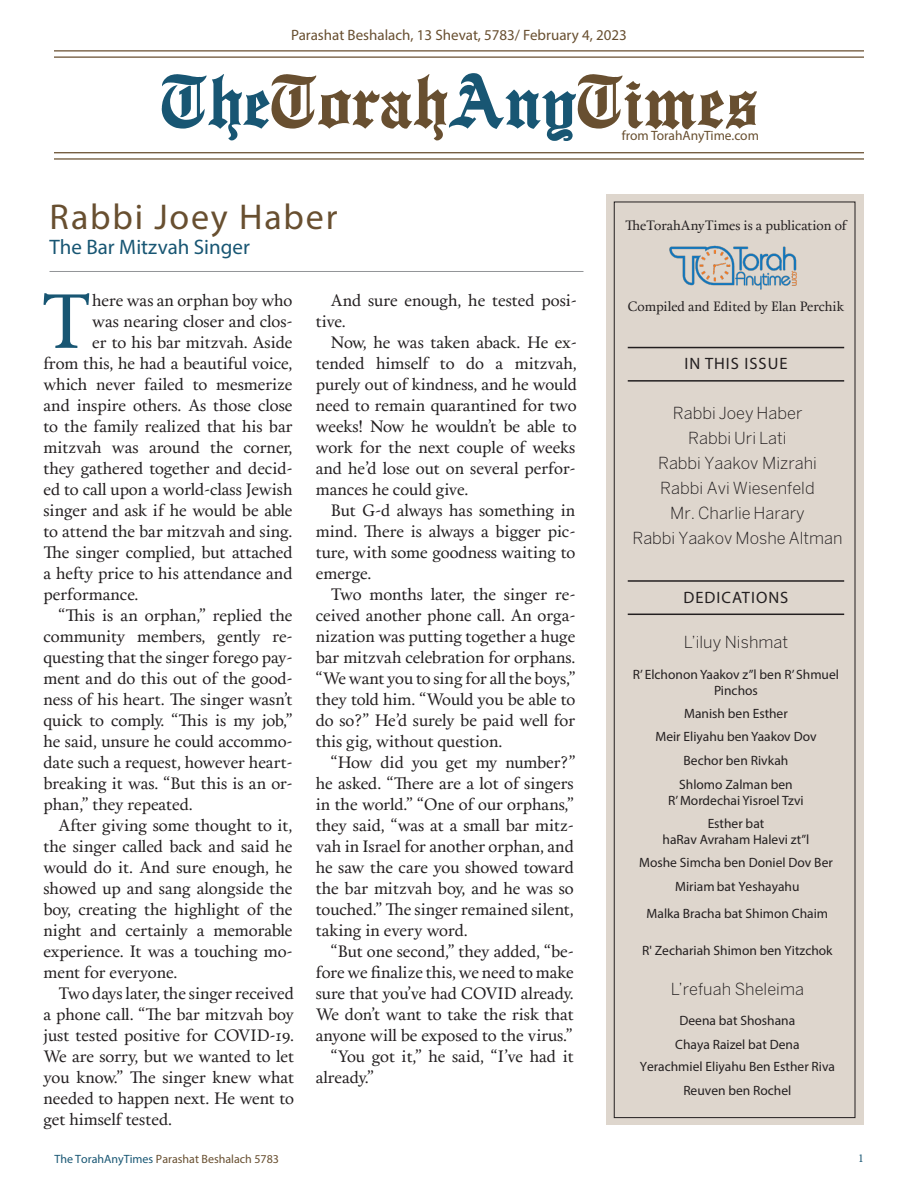
<style>
.page{position:relative;width:918px;height:1188px;background:#fff}
.page>*{position:absolute;margin:0;border:0;box-sizing:border-box;transform-origin:0 0}
.t1{font:500 82.5px "English Towne";color:#684f30}
.Paragraph_First{font:76.5px "Calendas Plus";color:#185673}
.t2{font:36px "Myriad Pro";letter-spacing:.05em;color:#684f30}
.t3{font:21px "Myriad Pro";color:#185673}
.Paragraph_Indented{font:16.5px/21px "Calendas Plus";color:#231f20;text-align:justify}
.Paragraph_First-2{font:16.5px "Calendas Plus";color:#231f20}
.t4{font:300 16.5px/25px "Benton Sans";color:#231f20;text-align:center}
.t5{font:16.5px "Myriad Pro";letter-spacing:.06em;color:#231f20}
.t6{font:15px "Myriad Pro";color:#684f30}
.t7{font:13.5px/23.4px "Myriad Pro";color:#231f20;text-align:center}
.t8{font:13.5px "Calendas Plus";color:#231f20}
.t9{font:13.5px "Myriad Pro";color:#684f30}
.t10{font:12px "Myriad Pro";color:#684f30}
.t11{font:12px "Minion Pro";color:#185673}
.s1{color:#185673}
</style>
<div class="page">
<hr style="left:54px;top:50px;width:810px;height:2px;background:#684f30">
<hr style="left:54px;top:56px;width:810px;height:2px;background:#684f30">
<hr style="left:54px;top:152px;width:810px;height:1px;background:#684f30">
<hr style="left:54px;top:158px;width:810px;height:2px;background:#684f30">
<div style="left:606px;top:194px;width:258px;height:931px;background:#ded6cd"></div>
<hr style="left:628px;top:580px;width:216px;height:2px;background:#231f20">
<hr style="left:628px;top:614px;width:216px;height:1px;background:#231f20">
<hr style="left:628px;top:347px;width:216px;height:1px;background:#231f20">
<hr style="left:628px;top:380px;width:216px;height:2px;background:#231f20">
<div style="left:614px;top:202px;width:241px;height:916px;border:1px solid #231f20"></div>
<img style="left:669px;top:245px;width:128px;height:45px">
<hr style="left:50px;top:271px;width:534px;height:1px;background:#939598">
<p class="t6" style="left:291px;top:26px;width:337px">Parashat Beshalach, 13 Shevat, 5783/ February 4, 2023</p>
<p class="t1" style="left:161px;top:53px;width:598px"><span class="s1">The</span>Torah<span class="s1">Any</span>Times</p>
<p class="t9" style="left:622px;top:127px;width:139px">from TorahAnyTime.com</p>
<p class="t2" style="left:50px;top:195px;width:290px">Rabbi Joey Haber</p>
<p class="t3" style="left:50px;top:234px;width:202px">The Bar Mitzvah Singer</p>
<p class="Paragraph_First" style="left:41px;top:266px;width:53px">T</p>
<p class="Paragraph_First-2" style="left:92px;top:288px;width:202px">here was an orphan boy who</p>
<p class="Paragraph_Indented" style="left:316px;top:289px;width:262px;text-indent:15px">And sure enough, he tested posi&shy;tive.</p>
<p class="Paragraph_Indented" style="left:316px;top:331px;width:263px;text-indent:15px">Now, he was taken aback. He ex&shy;tended himself to do a mitzvah, purely out of kindness, and he would need to remain quarantined for two weeks! Now he wouldn’t be able to work for the next couple of weeks and he’d lose out on several perfor&shy;mances he could give.</p>
<p class="Paragraph_Indented" style="left:316px;top:499px;width:261px;text-indent:15px">But G-d always has something in mind. There is always a bigger pic&shy;ture, with some goodness waiting to emerge.</p>
<p class="Paragraph_Indented" style="left:316px;top:583px;width:261px;text-indent:15px">Two months later, the singer re&shy;ceived another phone call. An orga&shy;nization was putting together a huge bar mitzvah celebration for orphans. “We want you to sing for all the boys,” they told him. “Would you be able to do so?” He’d surely be paid well for this gig, without question.</p>
<p class="Paragraph_Indented" style="left:316px;top:751px;width:261px;text-indent:15px">“How did you get my number?” he asked. “There are a lot of singers in the world.” “One of our orphans,” they said, “was at a small bar mitz&shy;vah in Israel for another orphan, and he saw the care you showed toward the bar mitzvah boy, and he was so touched.” The singer remained silent, taking in every word.</p>
<p class="Paragraph_Indented" style="left:316px;top:940px;width:260px;text-indent:15px">“But one second,” they added, “be&shy;fore we finalize this, we need to make sure that you’ve had COVID already.<br>We don’t want to take the risk that anyone will be exposed to the virus.”</p>
<p class="Paragraph_Indented" style="left:316px;top:1045px;width:260px;text-indent:15px">“You got it,” he said, “I’ve had it already.”</p>
<p class="Paragraph_First-2" style="left:92px;top:309px;width:202px">was nearing closer and clos-</p>
<p class="Paragraph_First-2" style="left:92px;top:330px;width:202px">er to his bar mitzvah. Aside</p>
<p class="Paragraph_First-2" style="left:44px;top:351px;width:251px">from this, he had a beautiful voice,</p>
<p class="Paragraph_First-2" style="left:44px;top:372px;width:250px">which never failed to mesmerize</p>
<p class="Paragraph_First-2" style="left:44px;top:393px;width:251px">and inspire others. As those close</p>
<p class="Paragraph_First-2" style="left:44px;top:414px;width:251px">to the family realized that his bar</p>
<p class="Paragraph_First-2" style="left:44px;top:435px;width:251px">mitzvah was around the corner,</p>
<p class="Paragraph_First-2" style="left:44px;top:456px;width:250px">they gathered together and decid-</p>
<p class="Paragraph_First-2" style="left:44px;top:477px;width:251px">ed to call upon a world-class Jewish</p>
<p class="Paragraph_First-2" style="left:44px;top:498px;width:251px">singer and ask if he would be able</p>
<p class="Paragraph_First-2" style="left:44px;top:519px;width:250px">to attend the bar mitzvah and sing.</p>
<p class="Paragraph_First-2" style="left:44px;top:540px;width:250px">The singer complied, but attached</p>
<p class="Paragraph_First-2" style="left:44px;top:561px;width:250px">a hefty price to his attendance and</p>
<p class="Paragraph_First-2" style="left:44px;top:582px;width:97px">performance.</p>
<p class="Paragraph_Indented" style="left:44px;top:604px;width:251px;text-indent:15px">“This is an orphan,” replied the community members, gently re&shy;questing that the singer forego pay&shy;ment and do this out of the good&shy;ness of his heart. The singer wasn’t quick to comply. “This is my job,” he said, unsure he could accommo&shy;date such a request, however heart&shy;breaking it was. “But this is an or&shy;phan,” they repeated.</p>
<p class="Paragraph_Indented" style="left:44px;top:814px;width:251px;text-indent:15px">After giving some thought to it, the singer called back and said he would do it. And sure enough, he showed up and sang alongside the boy, creating the highlight of the night and certainly a memorable experience. It was a touching mo&shy;ment for everyone.</p>
<p class="Paragraph_Indented" style="left:44px;top:982px;width:252px;text-indent:15px">Two days later, the singer received a phone call. “The bar mitzvah boy just tested positive for COVID-19.<br>We are sorry, but we wanted to let you know.” The singer knew what needed to happen next. He went to get himself tested.</p>
<p class="t8" style="left:625px;top:215px;width:223px">TheTorahAnyTimes is a publication of</p>
<p class="t8" style="left:628px;top:296px;width:218px">Compiled and Edited by Elan Perchik</p>
<p class="t5" style="left:684px;top:354px;width:105px">IN THIS ISSUE</p>
<p class="t4" style="left:632px;top:401px;width:212px">Rabbi Joey Haber<br>Rabbi Uri Lati<br>Rabbi Yaakov Mizrahi<br>Rabbi Avi Wiesenfeld<br>Mr. Charlie Harary<br>Rabbi Yaakov Moshe Altman</p>
<p class="t5" style="left:684px;top:587px;width:106px">DEDICATIONS</p>
<p class="t4" style="left:684px;top:630px;width:106px">L’iluy Nishmat</p>
<p class="t7" style="left:633px;top:666px;width:208px;line-height:16.2px">R’ Elchonon Yaakov z”l ben R’ Shmuel<br>Pinchos</p>
<p class="t7" style="left:655px;top:702px;width:163px">Manish ben Esther<br>Meir Eliyahu ben Yaakov Dov<br>Bechor ben Rivkah<br>Shlomo Zalman ben</p>
<p class="t7" style="left:668px;top:788px;width:137px">R’ Mordechai Yisroel Tzvi<br>Esther bat</p>
<p class="t7" style="left:639px;top:828px;width:195px">haRav Avraham Halevi zt”l<br>Moshe Simcha ben Doniel Dov Ber<br>Miriam bat Yeshayahu</p>
<p class="t7" style="left:647px;top:901px;width:183px">Malka Bracha bat Shimon Chaim</p>
<p class="t7" style="left:642px;top:938px;width:192px">R' Zechariah Shimon ben Yitzchok</p>
<p class="t4" style="left:671px;top:976px;width:135px">L’refuah Sheleima</p>
<p class="t7" style="left:640px;top:1009px;width:197px">Deena bat Shoshana<br>Chaya Raizel bat Dena<br>Yerachmiel Eliyahu Ben Esther Riva<br>Reuven ben Rochel</p>
<p class="t10" style="left:55px;top:1151px;width:226px"><span class="s1">The TorahAnyTimes</span> Parashat Beshalach 5783</p>
<p class="t11" style="left:858px;top:1150px;width:7px">1</p>
</div>
